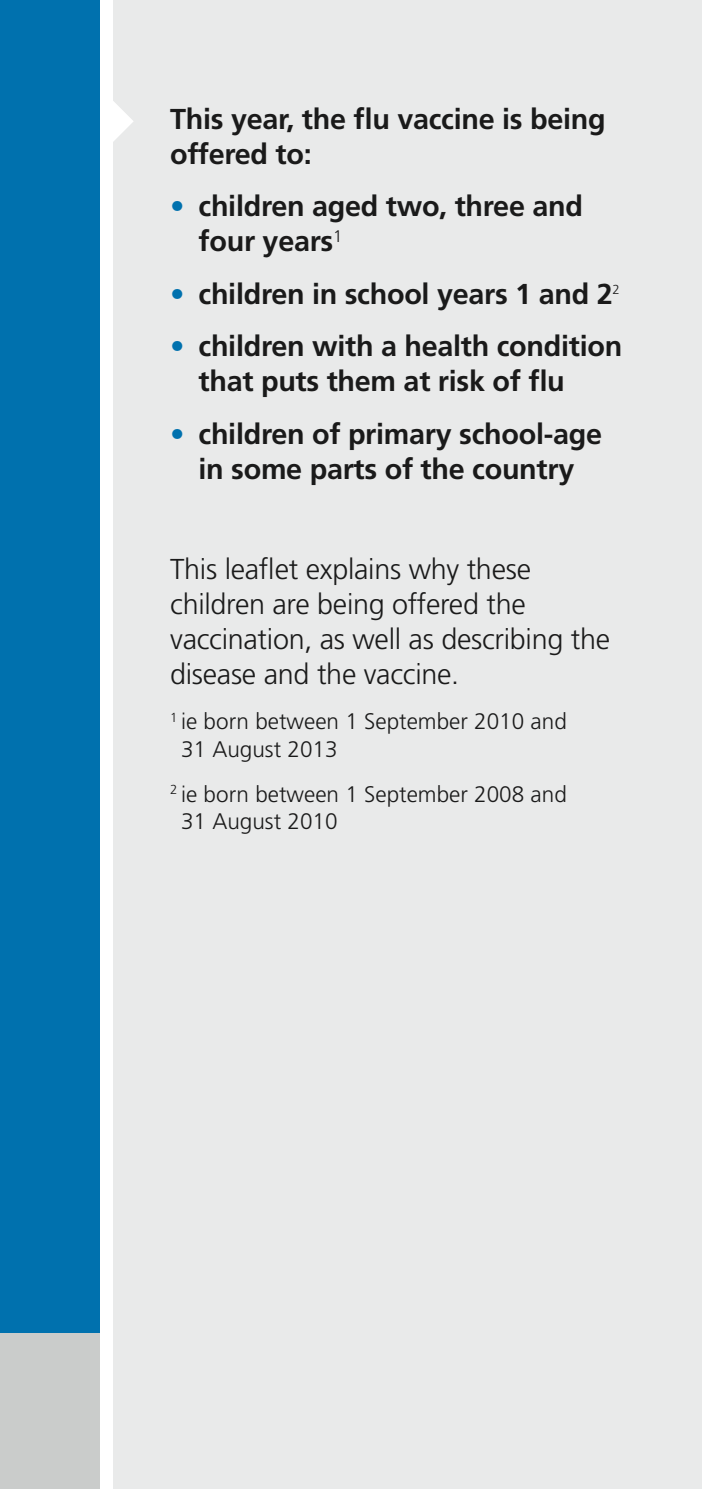
<style>
.page{position:relative;width:702px;height:1489px;background:#fff}
.page>*{position:absolute;margin:0;border:0;box-sizing:border-box;transform-origin:0 0}
.bullet{font:700 28.75px/35px "Frutiger";letter-spacing:-.01em;color:#1a1a1a}
.t1{font:300 28.75px/35px "Frutiger";letter-spacing:-.01em;color:#1a1a1a}
.note{font:300 22.5px/27.5px "Frutiger";color:#1a1a1a}
.s1{color:#0071ae}
</style>
<div class="page">
<div style="left:113px;top:0;width:589px;height:1488px;background:#e9eaea"></div>
<svg style="left:99px;top:85px;width:34px;height:72px"></svg>
<div style="left:0;top:0;width:99px;height:1488px;background:#0071ae"></div>
<div style="left:0;top:1332px;width:99px;height:156px;background:#cacccb"></div>
<p class="bullet" style="left:170px;top:101px;width:437px">This year, the flu vaccine is being offered to:</p>
<p class="bullet" style="left:198px;top:188px;width:386px;text-indent:-28px"><span class="s1">•</span> children aged two, three and four years<sup>1</sup></p>
<p class="bullet" style="left:170px;top:276px;width:451px"><span class="s1">•</span> children in school years 1 and 2<sup>2</sup></p>
<p class="bullet" style="left:198px;top:328px;width:425px;text-indent:-28px"><span class="s1">•</span> children with a health condition that puts them at risk of flu</p>
<p class="bullet" style="left:170px;top:416px;width:433px;text-align:center"><span class="s1">•</span> children of primary school-age in some parts of the country</p>
<p class="t1" style="left:170px;top:551px;width:441px">This leaflet explains why these children are being offered the vaccination, as well as describing the disease and the vaccine.</p>
<p class="note" style="left:181px;top:707px;width:387px;text-indent:-11px"><sup>1</sup> ie born between 1 September 2010 and<br>31 August 2013</p>
<p class="note" style="left:181px;top:780px;width:387px;text-indent:-11px"><sup>2</sup> ie born between 1 September 2008 and<br>31 August 2010</p>
</div>
